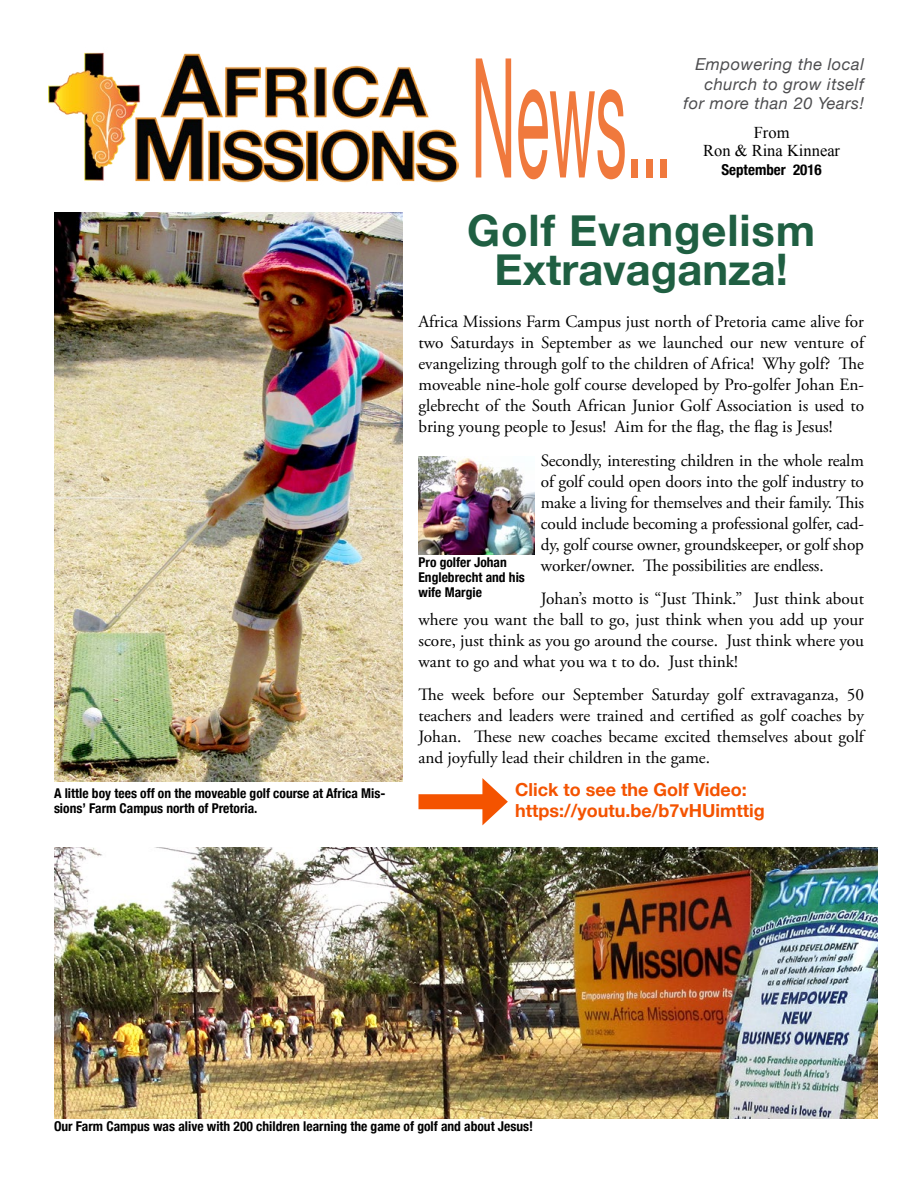
<style>
.page{position:relative;width:918px;height:1188px;background:#fff}
.page>*{position:absolute;margin:0;border:0;box-sizing:border-box;transform-origin:0 0}
.t1{font:166.65px "Helvetica Neue";color:#f0793d;scale:.37 1}
.t2{font:700 43.5px/39px "Helvetica Neue";letter-spacing:.02em;color:#1f5f42;text-align:center}
.t3{font:700 18px/21.6px "Helvetica Neue";color:#f45300}
.t4{font:17.25px/21px "Adobe Garamond Pro";color:#000;text-align:justify}
.t5{font:italic 16.5px/19.8px "Helvetica Neue";letter-spacing:.03em;color:#4d4d4f;text-align:right}
.t6{font:16.5px/18px "Times New Roman";color:#000;text-align:center}
.t7{font:700 condensed 15px "Helvetica Neue";color:#000}
.t8{font:700 condensed 13.5px/15px "Helvetica Neue";color:#000}
</style>
<div class="page">
<img style="left:49px;top:52px;width:410px;height:131px">
<img style="left:54px;top:213px;width:348px;height:568px">
<img style="left:418px;top:457px;width:116px;height:97px">
<img style="left:54px;top:848px;width:824px;height:270px">
<div style="left:418px;top:794px;width:74px;height:15px;background:#f45300"></div>
<svg style="left:482px;top:778px;width:26px;height:47px"></svg>
<p class="t8" style="left:54px;top:785px;width:333px">A little boy tees off on the moveable golf course at Africa Mis&shy;sions’ Farm Campus north of Pretoria.</p>
<h1 class="t1" style="left:471px;top:-2px;width:545px">News...</h1>
<p class="t5" style="left:683px;top:55px;width:182px">Empowering the local church to grow itself for more than 20 Years!</p>
<p class="t6" style="left:703px;top:123px;width:139px">From<br>Ron &amp; Rina Kinnear</p>
<p class="t7" style="left:721px;top:158px;width:102px">September 2016</p>
<h2 class="t2" style="left:467px;top:212px;width:349px">Golf Evangelism<br>Extravaganza!</h2>
<p class="t4" style="left:418px;top:312px;width:447px">Africa Missions Farm Campus just north of Pretoria came alive for two Saturdays in September as we launched our new venture of evangelizing through golf to the children of Africa! Why golf? The moveable nine-hole golf course developed by Pro-golfer Johan En&shy;glebrecht of the South African Junior Golf Association is used to bring young people to Jesus! Aim for the flag, the flag is Jesus!</p>
<p class="t4" style="left:541px;top:451px;width:325px">Secondly, interesting children in the whole realm of golf could open doors into the golf industry to make a living for themselves and their family. This could include becoming a professional golfer, cad&shy;dy, golf course owner, groundskeeper, or golf shop worker/owner. The possibilities are endless.</p>
<p class="t4" style="left:418px;top:589px;width:447px;text-indent:122px">Johan’s motto is “Just Think.” Just think about where you want the ball to go, just think when you add up your score, just think as you go around the course. Just think where you want to go and what you wa t to do. Just think!</p>
<p class="t4" style="left:418px;top:685px;width:447px">The week before our September Saturday golf extravaganza, 50 teachers and leaders were trained and certified as golf coaches by Johan. These new coaches became excited themselves about golf and joyfully lead their children in the game.</p>
<p class="t8" style="left:418px;top:554px;width:108px">Pro golfer Johan<br>Englebrecht and his wife Margie</p>
<p class="t3" style="left:515px;top:779px;width:251px">Click to see the Golf Video: https://youtu.be/b7vHUimttig</p>
<p class="t8" style="left:54px;top:1118px;width:481px">Our Farm Campus was alive with 200 children learning the game of golf and about Jesus!</p>
</div>
